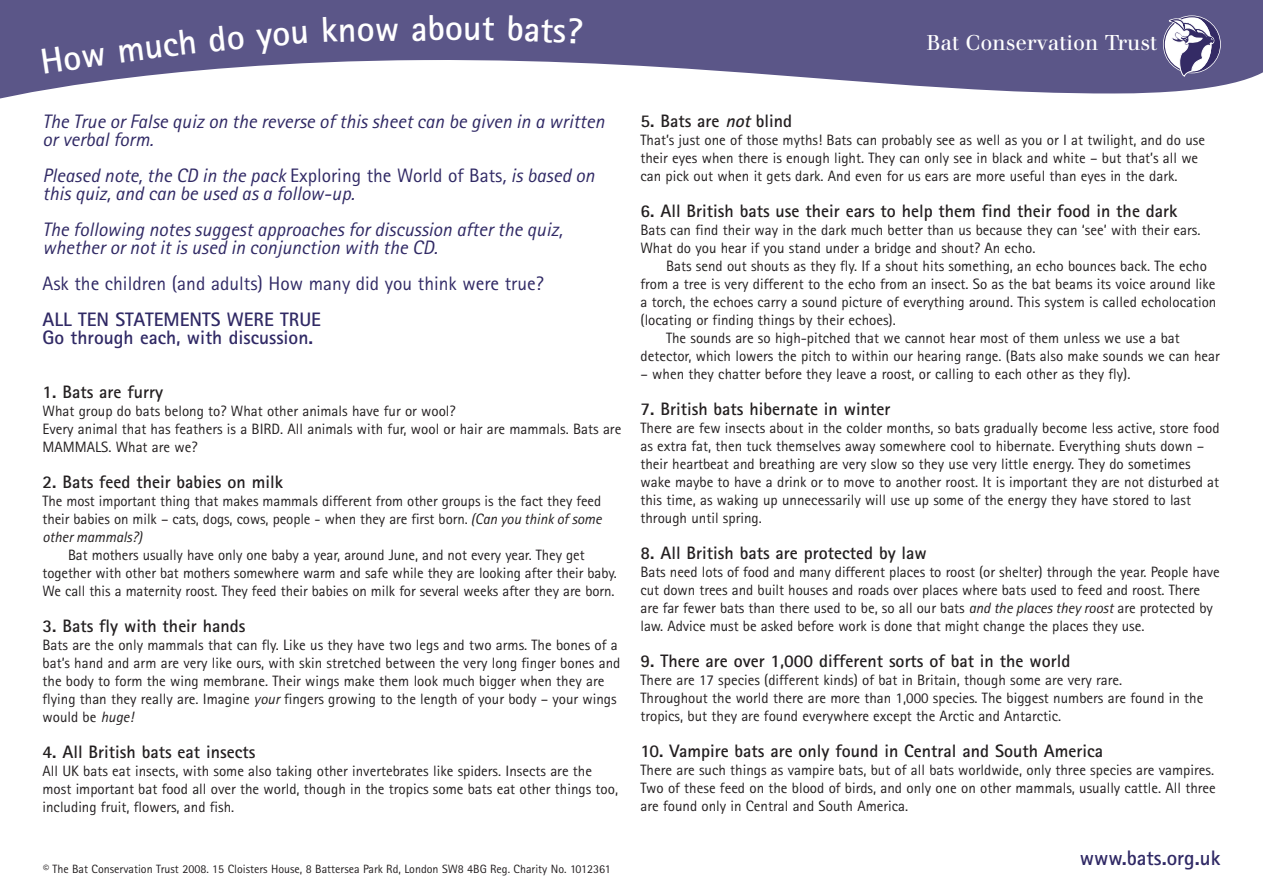
<style>
.page{position:relative;width:1263px;height:893px;background:#fff}
.page>*{position:absolute;margin:0;border:0;box-sizing:border-box;transform-origin:0 0}
.t1{font:700 36px "Rotis Sans Serif";color:#fff}
.t2{font:21px "Walbaum";color:#fff}
.t3{font:700 21px "Rotis Sans Serif";color:#302965}
.t4{font:italic 19.5px/18px "Rotis Sans Serif";color:#302965}
.t5{font:700 19.5px/18px "Rotis Sans Serif";color:#302965}
.t6{font:19.5px "Rotis Sans Serif";color:#302965}
.t7{font:700 18px "Rotis Sans Serif";color:#231f20}
.t8{font:15px/18px "Rotis Sans Serif";color:#231f20}
.t9{font:12px "Rotis Sans Serif";color:#231f20}
.s1{font-style:normal}
.s2{font-style:italic}
</style>
<div class="page">
<svg style="left:0;top:0;width:1263px;height:99px;fill:#5b5688"></svg>
<div style="left:1163px;top:15px;width:58px;height:58px;border:3px solid #fff;border-radius:50%"></div>
<svg style="left:1168px;top:17px;width:51px;height:60px"></svg>
<div style="left:42px;top:46px;width:64px;height:27px;background:#5b5688"></div>
<svg style="left:208px;top:26px;width:36px;height:26px"></svg>
<svg style="left:256px;top:26px;width:51px;height:29px"></svg>
<svg style="left:323px;top:17px;width:31px;height:25px"></svg>
<svg style="left:412px;top:15px;width:50px;height:26px"></svg>
<svg style="left:483px;top:17px;width:11px;height:23px"></svg>
<svg style="left:569px;top:18px;width:14px;height:25px"></svg>
<h1 class="t1" style="left:116px;top:38px;width:81px;rotate:-7deg">much</h1>
<h1 class="t1" style="left:357px;top:16px;width:44px">ow</h1>
<h1 class="t1" style="left:463px;top:15px;width:20px">u</h1>
<h1 class="t1" style="left:507px;top:16px;width:61px;rotate:2deg">bats</h1>
<h2 class="t2" style="left:926px;top:34px;width:232px">Bat Conservation Trust</h2>
<h3 class="t4" style="left:43px;top:115px;width:563px">The True or False quiz on the reverse of this sheet can be given in a written or verbal form.</h3>
<h3 class="t4" style="left:43px;top:169px;width:554px">Pleased note, the CD in the pack <span class="s1">Exploring the World of Bats</span>, is based on this quiz, and can be used as a follow-up.</h3>
<h3 class="t4" style="left:43px;top:223px;width:522px">The following notes suggest approaches for discussion after the quiz, whether or not it is used in conjunction with the CD.</h3>
<h3 class="t6" style="left:43px;top:277px;width:503px">Ask the children (and adults) How many did you think were true?</h3>
<h3 class="t5" style="left:43px;top:313px;width:280px">ALL TEN STATEMENTS WERE TRUE<br>Go through each, with discussion.</h3>
<p class="t7" style="left:43px;top:386px;width:122px">1. Bats are furry</p>
<p class="t8" style="left:43px;top:404px;width:580px">What group do bats belong to? What other animals have fur or wool?<br>Every animal that has feathers is a BIRD. All animals with fur, wool or hair are mammals. Bats are<br>MAMMALS. What are we?</p>
<p class="t7" style="left:43px;top:476px;width:242px">2. Bats feed their babies on milk</p>
<p class="t8" style="left:43px;top:494px;width:561px;text-align:justify">The most important thing that makes mammals different from other groups is the fact they feed their babies on milk – cats, dogs, cows, people - when they are first born. <span class="s2">(Can you think of some other mammals?)</span></p>
<p class="t8" style="left:43px;top:548px;width:576px;text-align:center">Bat mothers usually have only one baby a year, around June, and not every year. They get<br>together with other bat mothers somewhere warm and safe while they are looking after their baby.<br>We call this a maternity roost. They feed their babies on milk for several weeks after they are born.</p>
<p class="t7" style="left:43px;top:620px;width:204px">3. Bats fly with their hands</p>
<p class="t8" style="left:43px;top:638px;width:579px">Bats are the only mammals that can fly. Like us they have two legs and two arms. The bones of a bat’s hand and arm are very like ours, with skin stretched between the very long finger bones and the body to form the wing membrane. Their wings make them look much bigger when they are flying than they really are. Imagine <span class="s2">your</span> fingers growing to the length of your body – your wings would be <span class="s2">huge!</span></p>
<p class="t7" style="left:43px;top:746px;width:214px">4. All British bats eat insects</p>
<p class="t8" style="left:43px;top:764px;width:577px">All UK bats eat insects, with some also taking other invertebrates like spiders. Insects are the most important bat food all over the world, though in the tropics some bats eat other things too, including fruit, flowers, and fish.</p>
<p class="t9" style="left:43px;top:865px;width:569px">© The Bat Conservation Trust 2008. 15 Cloisters House, 8 Battersea Park Rd, London SW8 4BG Reg. Charity No. 1012361</p>
<p class="t7" style="left:640px;top:115px;width:153px">5. Bats are <span class="s2">not</span> blind</p>
<p class="t8" style="left:640px;top:133px;width:566px">That’s just one of those myths! Bats can probably see as well as you or I at twilight, and do use their eyes when there is enough light. They can only see in black and white – but that’s all we can pick out when it gets dark. And even for us ears are more useful than eyes in the dark.</p>
<p class="t7" style="left:640px;top:205px;width:538px">6. All British bats use their ears to help them find their food in the dark</p>
<p class="t8" style="left:640px;top:223px;width:561px">Bats can find their way in the dark much better than us because they can ‘see’ with their ears.<br>What do you hear if you stand under a bridge and shout? An echo.</p>
<p class="t8" style="left:666px;top:259px;width:542px">Bats send out shouts as they fly. If a shout hits something, an echo bounces back. The echo</p>
<p class="t8" style="left:640px;top:277px;width:577px">from a tree is very different to the echo from an insect. So as the bat beams its voice around like</p>
<p class="t8" style="left:640px;top:295px;width:577px">a torch, the echoes carry a sound picture of everything around. This system is called echolocation</p>
<p class="t8" style="left:640px;top:313px;width:257px">(locating or finding things by their echoes).</p>
<p class="t8" style="left:666px;top:331px;width:515px">The sounds are so high-pitched that we cannot hear most of them unless we use a bat</p>
<p class="t8" style="left:640px;top:349px;width:581px">detector, which lowers the pitch to within our hearing range. (Bats also make sounds we can hear</p>
<p class="t8" style="left:640px;top:367px;width:491px">– when they chatter before they leave a roost, or calling to each other as they fly).</p>
<p class="t7" style="left:640px;top:403px;width:251px">7. British bats hibernate in winter</p>
<p class="t8" style="left:640px;top:421px;width:581px">There are few insects about in the colder months, so bats gradually become less active, store food as extra fat, then tuck themselves away somewhere cool to hibernate. Everything shuts down – their heartbeat and breathing are very slow so they use very little energy. They do sometimes wake maybe to have a drink or to move to another roost. It is important they are not disturbed at this time, as waking up unnecessarily will use up some of the energy they have stored to last through until spring.</p>
<p class="t7" style="left:640px;top:547px;width:288px">8. All British bats are protected by law</p>
<p class="t8" style="left:640px;top:565px;width:581px">Bats need lots of food and many different places to roost (or shelter) through the year. People have cut down trees and built houses and roads over places where bats used to feed and roost. There are far fewer bats than there used to be, so all our bats <span class="s2">and the places they roost</span> are protected by law. Advice must be asked before work is done that might change the places they use.</p>
<p class="t7" style="left:640px;top:655px;width:431px">9. There are over 1,000 different sorts of bat in the world</p>
<p class="t8" style="left:640px;top:673px;width:564px">There are 17 species (different kinds) of bat in Britain, though some are very rare.<br>Throughout the world there are more than 1,000 species. The biggest numbers are found in the tropics, but they are found everywhere except the Arctic and Antarctic.</p>
<p class="t7" style="left:640px;top:745px;width:464px">10. Vampire bats are only found in Central and South America</p>
<p class="t8" style="left:640px;top:763px;width:577px">There are such things as vampire bats, but of all bats worldwide, only three species are vampires.<br>Two of these feed on the blood of birds, and only one on other mammals, usually cattle. All three are found only in Central and South America.</p>
<h2 class="t3" style="left:1080px;top:850px;width:142px">www.bats.org.uk</h2>
</div>
